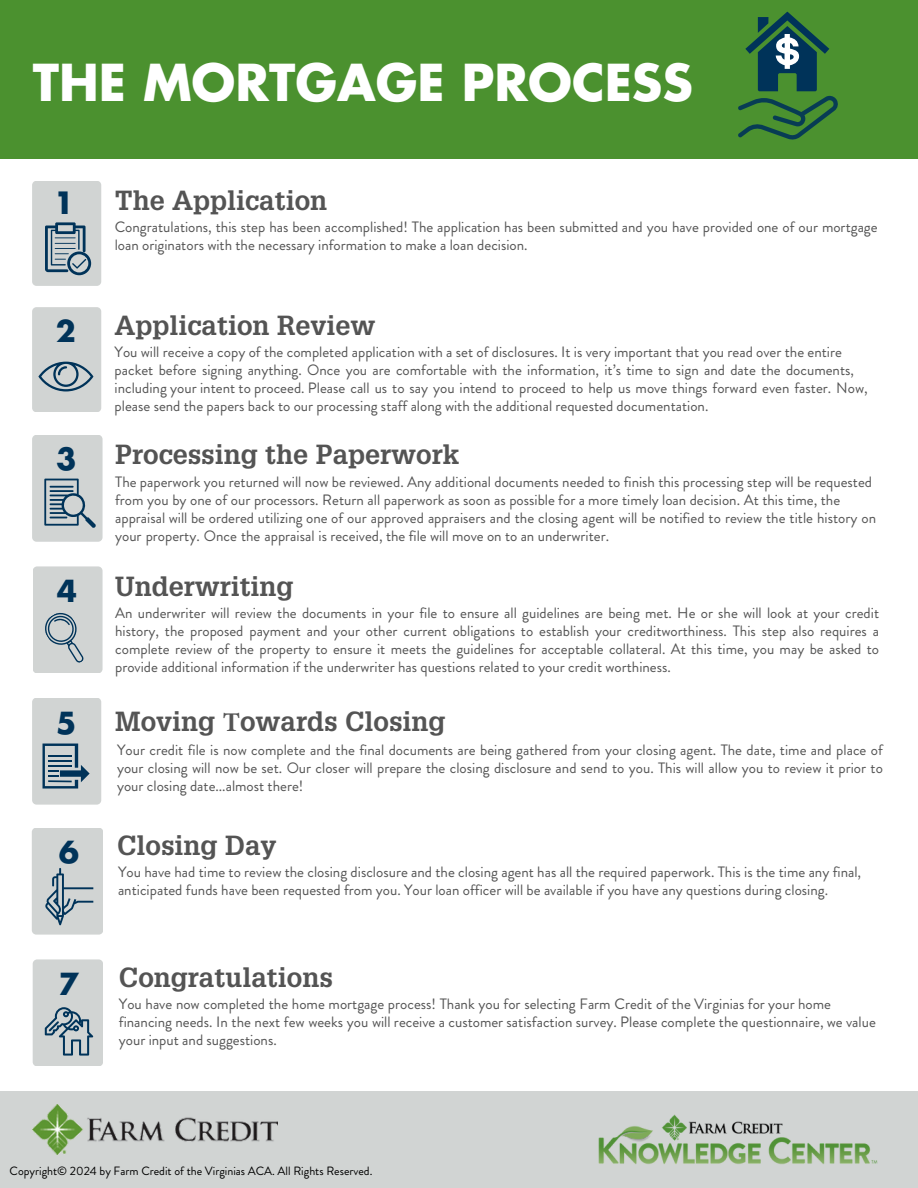
<style>
.page{position:relative;width:918px;height:1188px;background:#fff}
.page>*{position:absolute;margin:0;border:0;box-sizing:border-box;transform-origin:0 0}
.t1{font:700 49.5px "Futura LT Pro";color:#fff}
.t2{font:700 29.85px "Futura LT Pro";color:#003359}
.t3{font:700 29.55px "Futura LT Pro";color:#003359}
.t4{font:700 29.1px "Futura LT Pro";color:#003359}
.t5{font:700 27px "Glypha LT Pro";color:#545454}
.t6{font:15px/18px "Brandon Grotesque";color:#545454}
.t7{font:12px "Brandon Grotesque";color:#000}
.s1{font-family:"Minion Pro"}
</style>
<div class="page">
<div style="left:0;top:0;width:918px;height:159px;background:#4b912f"></div>
<svg style="left:738px;top:12px;width:100px;height:128px"></svg>
<div style="left:0;top:1091px;width:918px;height:97px;background:#d1d4d3"></div>
<img style="left:33px;top:1104px;width:245px;height:51px">
<div style="left:32px;top:181px;width:69px;height:105px;background:#d1d4d3;border-radius:4px"></div>
<svg style="left:45px;top:222px;width:46px;height:53px"></svg>
<div style="left:32px;top:307px;width:69px;height:105px;background:#d1d4d3;border-radius:4px"></div>
<svg style="left:38px;top:362px;width:56px;height:29px"></svg>
<div style="left:32px;top:435px;width:71px;height:107px;background:#d1d4d3;border-radius:4px"></div>
<svg style="left:44px;top:479px;width:52px;height:49px"></svg>
<div style="left:33px;top:566px;width:70px;height:107px;background:#d1d4d3;border-radius:4px"></div>
<svg style="left:45px;top:612px;width:39px;height:51px"></svg>
<div style="left:32px;top:698px;width:69px;height:106px;background:#d1d4d3;border-radius:4px"></div>
<svg style="left:43px;top:744px;width:47px;height:45px"></svg>
<div style="left:32px;top:828px;width:71px;height:106px;background:#d1d4d3;border-radius:4px"></div>
<svg style="left:45px;top:868px;width:48px;height:57px"></svg>
<div style="left:33px;top:959px;width:70px;height:107px;background:#d1d4d3;border-radius:4px"></div>
<svg style="left:45px;top:1007px;width:48px;height:49px"></svg>
<img style="left:598px;top:1115px;width:279px;height:49px">
<p class="t1" style="left:33px;top:60px;width:662px">THE MORTGAGE PROCESS</p>
<p class="t2" style="left:54px;top:189px;width:22px">1</p>
<p class="t5" style="left:115px;top:190px;width:214px">The Application</p>
<p class="t6" style="left:115px;top:218px;width:765px">Congratulations, this step has been accomplished! The application has been submitted and you have provided one of our mortgage loan originators with the necessary information to make a loan decision.</p>
<p class="t4" style="left:56px;top:318px;width:21px">2</p>
<p class="t5" style="left:115px;top:315px;width:263px">Application Review</p>
<p class="t6" style="left:115px;top:343px;width:755px">You will receive a copy of the completed application with a set of disclosures. It is very important that you read over the entire packet before signing anything. Once you are comfortable with the information, it’s time to sign and date the documents, including your intent to proceed. Please call us to say you intend to proceed to help us move things forward even faster. Now, please send the papers back to our processing staff along with the additional requested documentation.</p>
<p class="t3" style="left:56px;top:446px;width:22px">3</p>
<p class="t5" style="left:115px;top:445px;width:346px">Processing the Paperwork</p>
<p class="t6" style="left:115px;top:473px;width:762px">The paperwork you returned will now be reviewed. Any additional documents needed to finish this processing step will be requested from you by one of our processors. Return all paperwork as soon as possible for a more timely loan decision. At this time, the appraisal will be ordered utilizing one of our approved appraisers and the closing agent will be notified to review the title history on your property. Once the appraisal is received, the file will move on to an underwriter.</p>
<p class="t3" style="left:57px;top:578px;width:22px">4</p>
<p class="t5" style="left:115px;top:576px;width:180px">Underwriting</p>
<p class="t6" style="left:115px;top:604px;width:765px;text-align:justify">An underwriter will review the documents in your file to ensure all guidelines are being met. He or she will look at your credit history, the proposed payment and your other current obligations to establish your creditworthiness. This step also requires a complete review of the property to ensure it meets the guidelines for acceptable collateral. At this time, you may be asked to provide additional information if the underwriter has questions related to your credit worthiness.</p>
<p class="t5" style="left:115px;top:712px;width:332px">Moving <span class="s1">T</span>owards Closing</p>
<h3 class="t3" style="left:56px;top:710px;width:22px">5</h3>
<p class="t3" style="left:59px;top:839px;width:22px">6</p>
<p class="t3" style="left:59px;top:971px;width:22px">7</p>
<p class="t6" style="left:117px;top:741px;width:767px;text-align:justify">Your credit file is now complete and the final documents are being gathered from your closing agent. The date, time and place of your closing will now be set. Our closer will prepare the closing disclosure and send to you. This will allow you to review it prior to your closing date...almost there!</p>
<p class="t5" style="left:117px;top:836px;width:161px">Closing Day</p>
<p class="t6" style="left:118px;top:863px;width:745px">You have had time to review the closing disclosure and the closing agent has all the required paperwork. This is the time any final, anticipated funds have been requested from you. Your loan officer will be available if you have any questions during closing.</p>
<p class="t5" style="left:119px;top:967px;width:215px">Congratulations</p>
<p class="t6" style="left:119px;top:995px;width:758px">You have now completed the home mortgage process! Thank you for selecting Farm Credit of the Virginias for your home financing needs. In the next few weeks you will receive a customer satisfaction survey. Please complete the questionnaire, we value your input and suggestions.</p>
<p class="t7" style="left:10px;top:1162px;width:364px">Copyright© 2024 by Farm Credit of the Virginias ACA. All Rights Reserved.</p>
</div>
